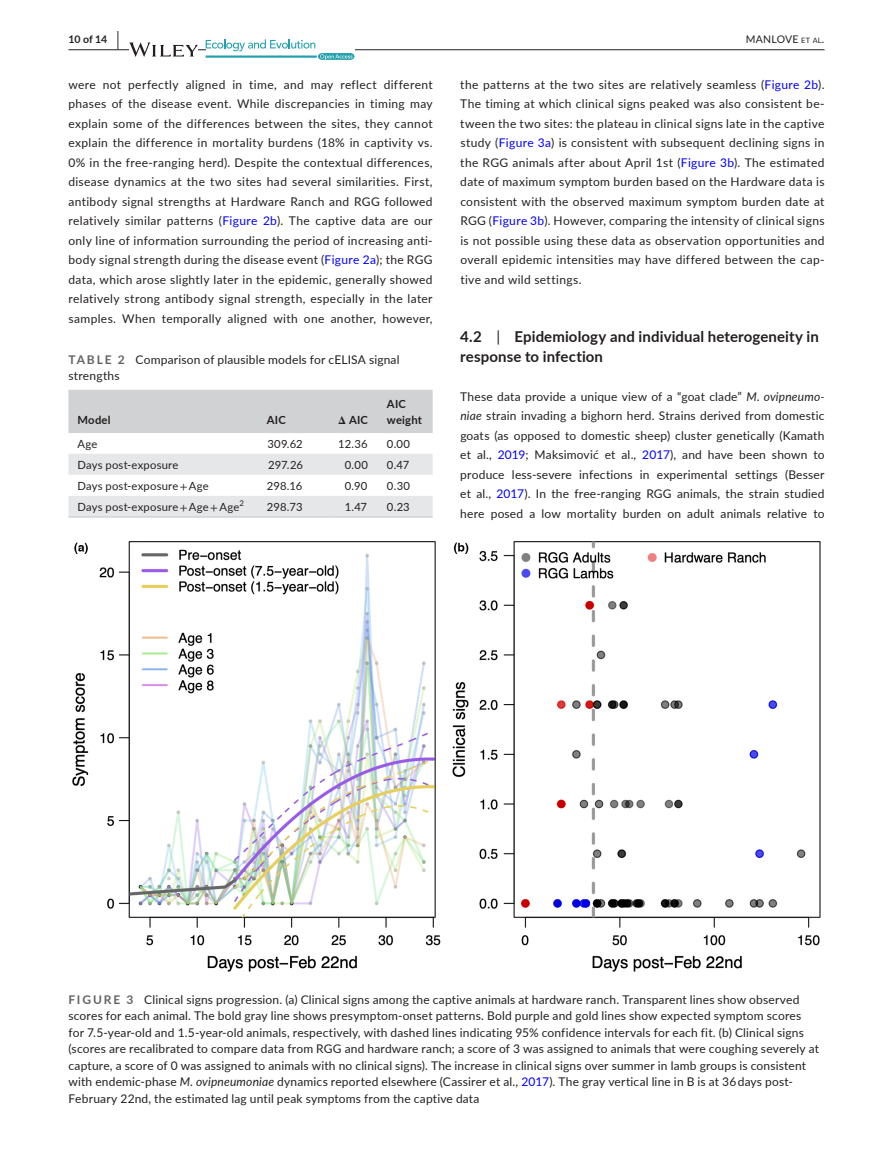
<style>
.page{position:relative;width:893px;height:1174px;background:#fff}
.page>*{position:absolute;margin:0;border:0;box-sizing:border-box;transform-origin:0 0}
.t1{font:700 15px/19.5px "Lato";letter-spacing:.005em;color:#231f20}
.t2{font:12px/19.5px "Lato";letter-spacing:.015em;color:#231f20;text-align:justify}
.t3{font:11.25px "Lato";letter-spacing:.015em;color:#231f20}
.t4{font:700 11.25px/15.8px "Lato";letter-spacing:.02em;color:#231f20}
.t5{font:10.5px "Lato";letter-spacing:.02em;color:#231f20}
.t6{font:700 10.5px "Lato";color:#231f20}
.t7{font:7.8px "Lato";color:#231f20}
.s1{font-size:19.5px}
.s2{font-size:7.35px}
.s3{color:#00f}
.s4{font-weight:400}
.s5{font-style:italic}
.s6{font-weight:700;color:#636366}
.s7{font-family:"STIX"}
</style>
<div class="page">
<hr style="left:68px;top:49px;width:756px;height:1px;background:#231f20">
<svg style="left:129px;top:42px;width:69px;height:15px"></svg>
<svg style="left:206px;top:39px;width:148px;height:21px"></svg>
<div style="left:68px;top:390px;width:365px;height:43px;background:#d1d2d4"></div>
<svg style="left:68px;top:454px;width:365px;height:62px"></svg>
<hr style="left:68px;top:516px;width:190px;height:2px;background:#d1d2d4">
<hr style="left:258px;top:516px;width:71px;height:2px;background:#d1d2d4">
<hr style="left:329px;top:516px;width:49px;height:2px;background:#d1d2d4">
<hr style="left:378px;top:516px;width:55px;height:2px;background:#d1d2d4">
<img style="left:72px;top:542px;width:749px;height:429px">
<p class="t6" style="left:68px;top:31px;width:52px">10 of 14 <span class="s1">|</span></p>
<p class="t5" style="left:746px;top:31px;width:80px">MANLOVE <span class="s2">et al</span>.</p>
<p class="t2" style="left:68px;top:74px;width:366px">were not perfectly aligned in time, and may reflect different phases of the disease event. While discrepancies in timing may explain some of the differences between the sites, they cannot explain the difference in mortality burdens (18% in captivity vs.<br>0% in the free-ranging herd). Despite the contextual differences, disease dynamics at the two sites had several similarities. First, antibody signal strengths at Hardware Ranch and RGG followed relatively similar patterns (<span class="s3">Figure 2b</span>). The captive data are our only line of information surrounding the period of increasing anti&shy;body signal strength during the disease event (<span class="s3">Figure 2a</span>); the RGG data, which arose slightly later in the epidemic, generally showed relatively strong antibody signal strength, especially in the later samples. When temporally aligned with one another, however,</p>
<p class="t2" style="left:460px;top:74px;width:366px">the patterns at the two sites are relatively seamless (<span class="s3">Figure 2b</span>).<br>The timing at which clinical signs peaked was also consistent be&shy;tween the two sites: the plateau in clinical signs late in the captive study (<span class="s3">Figure 3a</span>) is consistent with subsequent declining signs in the RGG animals after about April 1st (<span class="s3">Figure 3b</span>). The estimated date of maximum symptom burden based on the Hardware data is consistent with the observed maximum symptom burden date at RGG (<span class="s3">Figure 3b</span>). However, comparing the intensity of clinical signs is not possible using these data as observation opportunities and overall epidemic intensities may have differed between the cap&shy;tive and wild settings.</p>
<p class="t1" style="left:460px;top:326px;width:360px">4.2 <span class="s4">|</span> Epidemiology and individual heterogeneity in response to infection</p>
<p class="t2" style="left:460px;top:386px;width:366px">These data provide a unique view of a “goat clade” <span class="s5">M. ovipneumo&shy;niae</span> strain invading a bighorn herd. Strains derived from domestic goats (as opposed to domestic sheep) cluster genetically (Kamath et al., <span class="s3">2019</span>; Maksimović et al., <span class="s3">2017</span>), and have been shown to produce less-severe infections in experimental settings (Besser et al., <span class="s3">2017</span>). In the free-ranging RGG animals, the strain studied here posed a low mortality burden on adult animals relative to</p>
<p class="t2" style="left:68px;top:350px;width:333px;line-height:16.5px"><span class="s6">TABLE 2</span> Comparison of plausible models for cELISA signal strengths</p>
<p class="t4" style="left:77px;top:411px;width:35px">Model</p>
<p class="t4" style="left:267px;top:411px;width:21px">AIC</p>
<p class="t4" style="left:338px;top:411px;width:31px"><span class="s7">Δ</span> AIC</p>
<p class="t4" style="left:387px;top:395px;width:37px">AIC weight</p>
<p class="t3" style="left:77px;top:435px;width:21px">Age</p>
<p class="t3" style="left:267px;top:435px;width:37px">309.62</p>
<p class="t3" style="left:338px;top:435px;width:31px">12.36</p>
<p class="t3" style="left:387px;top:435px;width:25px">0.00</p>
<p class="t3" style="left:77px;top:457px;width:102px">Days post-exposure</p>
<p class="t3" style="left:268px;top:457px;width:36px">297.26</p>
<p class="t3" style="left:345px;top:457px;width:25px">0.00</p>
<p class="t3" style="left:387px;top:457px;width:24px">0.47</p>
<p class="t3" style="left:77px;top:478px;width:133px">Days post-exposure <span class="s7">+</span> Age</p>
<p class="t3" style="left:267px;top:478px;width:37px">298.16</p>
<p class="t3" style="left:345px;top:478px;width:24px">0.90</p>
<p class="t3" style="left:387px;top:478px;width:25px">0.30</p>
<p class="t3" style="left:77px;top:499px;width:163px">Days post-exposure <span class="s7">+</span> Age <span class="s7">+</span> Age</p>
<p class="t7" style="left:239px;top:497px;width:6px">2</p>
<p class="t3" style="left:267px;top:499px;width:37px">298.73</p>
<p class="t3" style="left:345px;top:499px;width:24px">1.47</p>
<p class="t3" style="left:387px;top:499px;width:24px">0.23</p>
<p class="t2" style="left:68px;top:990px;width:752px;line-height:16.5px;text-align:left"><span class="s6">FIGURE 3</span> Clinical signs progression. (a) Clinical signs among the captive animals at hardware ranch. Transparent lines show observed scores for each animal. The bold gray line shows presymptom-onset patterns. Bold purple and gold lines show expected symptom scores for 7.5-year-old and 1.5-year-old animals, respectively, with dashed lines indicating 95% confidence intervals for each fit. (b) Clinical signs (scores are recalibrated to compare data from RGG and hardware ranch; a score of 3 was assigned to animals that were coughing severely at capture, a score of 0 was assigned to animals with no clinical signs). The increase in clinical signs over summer in lamb groups is consistent with endemic-phase <span class="s5">M. ovipneumoniae</span> dynamics reported elsewhere (Cassirer et al., <span class="s3">2017</span>). The gray vertical line in B is at 36 days post-February 22nd, the estimated lag until peak symptoms from the captive data</p>
</div>
